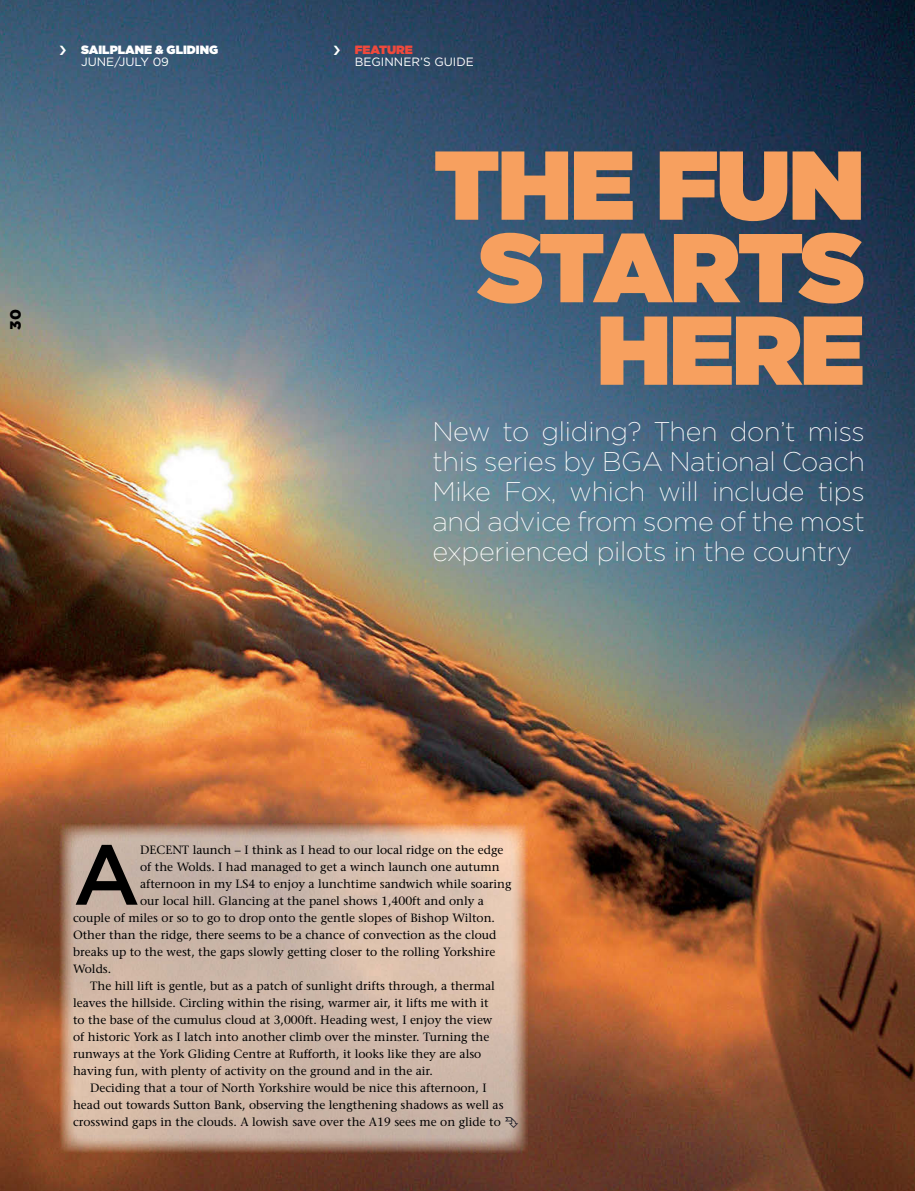
<style>
.page{position:relative;width:915px;height:1191px;background:#fff}
.page>*{position:absolute;margin:0;border:0;box-sizing:border-box;transform-origin:0 0}
.t1{font:900 97.5px/82.5px "Gotham";letter-spacing:-.02em;color:#f7a05f;text-align:right}
.t2{font:500 84.9px "Gotham";color:#000}
.t3{font:200 27px/30px "Gotham";letter-spacing:-.01em;color:#fff;text-align:justify}
.t4{font:900 15px "Gotham";color:#000}
.t5{font:12px "Stone Serif";color:#000}
.t6{font:12px "Gotham";color:#fff}
.t7{font:900 12px "Gotham";color:#fff}
.t8{font:900 12px "Gotham";color:#f0493c}
</style>
<div class="page">
<img style="left:0;top:0;width:914px;height:1191px">
<img style="left:60px;top:823px;width:467px;height:329px">
<svg style="left:333px;top:45px;width:7px;height:10px"></svg>
<svg style="left:60px;top:45px;width:6px;height:10px"></svg>
<svg style="left:505px;top:1117px;width:13px;height:11px"></svg>
<p class="t7" style="left:81px;top:42px;width:138px">SAILPLANE &amp; GLIDING</p>
<p class="t6" style="left:81px;top:55px;width:89px">JUNE/JULY 09</p>
<p class="t4" style="left:7px;top:329px;width:22px;rotate:-90deg">30</p>
<p class="t8" style="left:355px;top:42px;width:59px">FEATURE</p>
<p class="t6" style="left:355px;top:55px;width:120px">BEGINNER’S GUIDE</p>
<h1 class="t1" style="left:434px;top:141px;width:432px">THE FUN<br>STARTS<br>HERE</h1>
<h3 class="t3" style="left:432px;top:416px;width:434px">New to gliding? Then don’t miss this series by BGA National Coach Mike Fox, which will include tips and advice from some of the most experienced pilots in the country</h3>
<h2 class="t2" style="left:73px;top:826px;width:69px">A</h2>
<p class="t5" style="left:140px;top:842px;width:365px">DECENT launch – I think as I head to our local ridge on the edge</p>
<p class="t5" style="left:140px;top:859px;width:361px">of the Wolds. I had managed to get a winch launch one autumn</p>
<p class="t5" style="left:140px;top:876px;width:372px">afternoon in my LS4 to enjoy a lunchtime sandwich while soaring</p>
<p class="t5" style="left:140px;top:893px;width:345px">our local hill. Glancing at the panel shows 1,400ft and only a</p>
<p class="t5" style="left:73px;top:910px;width:423px">couple of miles or so to go to drop onto the gentle slopes of Bishop Wilton.</p>
<p class="t5" style="left:73px;top:927px;width:425px">Other than the ridge, there seems to be a chance of convection as the cloud</p>
<p class="t5" style="left:73px;top:944px;width:423px">breaks up to the west, the gaps slowly getting closer to the rolling Yorkshire</p>
<p class="t5" style="left:73px;top:961px;width:40px">Wolds.</p>
<p class="t5" style="left:90px;top:978px;width:406px">The hill lift is gentle, but as a patch of sunlight drifts through, a thermal</p>
<p class="t5" style="left:73px;top:995px;width:417px">leaves the hillside. Circling within the rising, warmer air, it lifts me with it</p>
<p class="t5" style="left:73px;top:1012px;width:421px">to the base of the cumulus cloud at 3,000ft. Heading west, I enjoy the view</p>
<p class="t5" style="left:73px;top:1029px;width:418px">of historic York as I latch into another climb over the minster. Turning the</p>
<p class="t5" style="left:73px;top:1046px;width:409px">runways at the York Gliding Centre at Rufforth, it looks like they are also</p>
<p class="t5" style="left:73px;top:1063px;width:361px">having fun, with plenty of activity on the ground and in the air.</p>
<p class="t5" style="left:90px;top:1080px;width:398px">Deciding that a tour of North Yorkshire would be nice this afternoon, I</p>
<p class="t5" style="left:73px;top:1097px;width:432px">head out towards Sutton Bank, observing the lengthening shadows as well as</p>
<p class="t5" style="left:73px;top:1114px;width:429px">crosswind gaps in the clouds. A lowish save over the A19 sees me on glide to</p>
</div>
